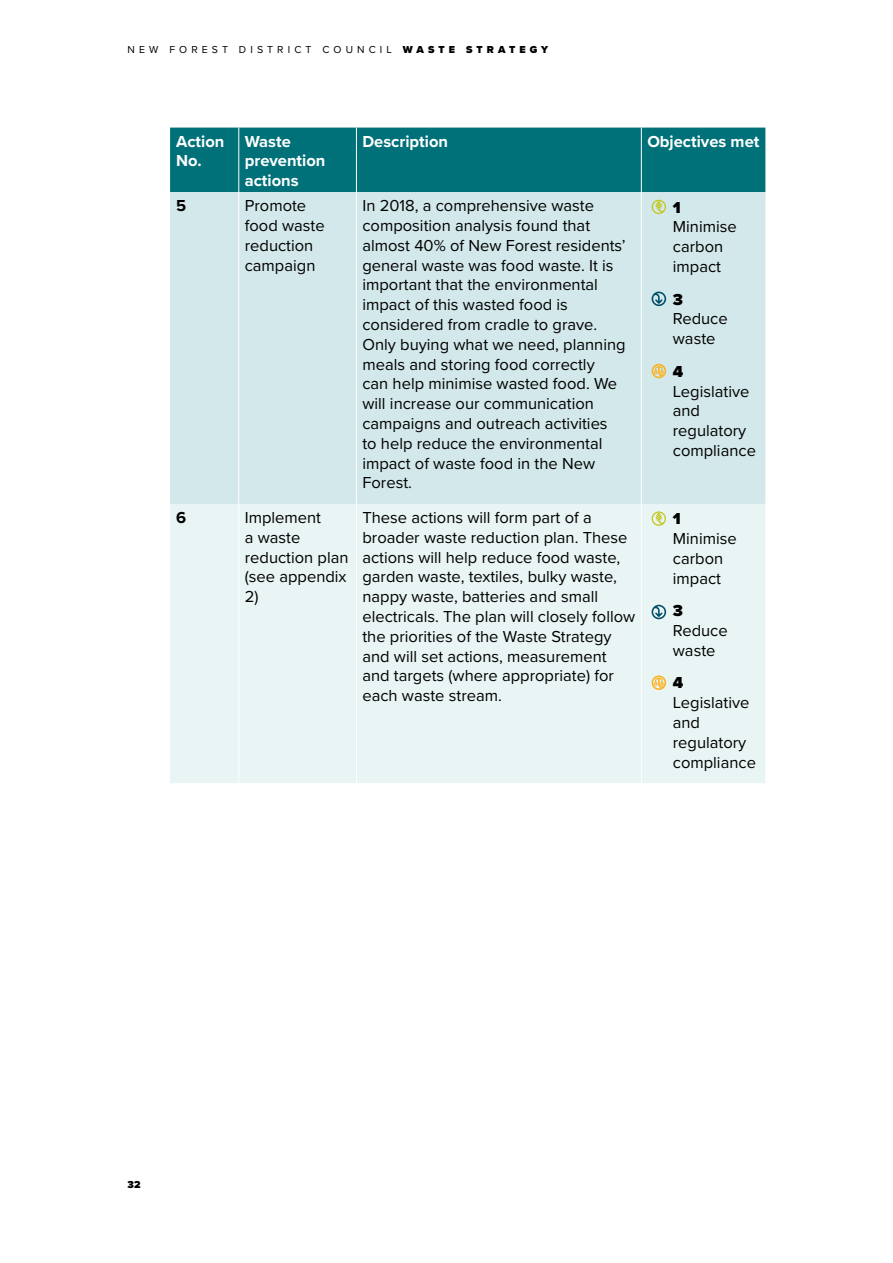
<style>
.page{position:relative;width:893px;height:1263px;background:#fff}
.page>*{position:absolute;margin:0;border:0;box-sizing:border-box;transform-origin:0 0}
._10mm_indent_body_te{font:16.5px/19.8px "Proxima Nova";color:#000}
._5mm_indent{font:16.5px/19.8px "Proxima Nova";color:#000}
._10mm_indent_body_te-2{font:700 16.5px/19.8px "Proxima Nova";color:#fff}
._10mm_indent_body_te-3{font:700 16.5px "Proxima Nova";color:#000}
.t1{font:10.5px "Proxima Nova";letter-spacing:.39em;color:#000}
.t2{font:900 10.5px "Proxima Nova";color:#000}
.s1{font-weight:900}
</style>
<div class="page">
<div style="left:170px;top:128px;width:595px;height:64px;background:#007079"></div>
<div style="left:170px;top:192px;width:595px;height:312px;background:#d3e8ea"></div>
<div style="left:170px;top:504px;width:595px;height:279px;background:#e9f4f5"></div>
<hr style="left:238px;top:128px;width:1px;height:64px;background:#fff">
<hr style="left:356px;top:128px;width:1px;height:64px;background:#fff">
<hr style="left:641px;top:128px;width:1px;height:64px;background:#fff">
<hr style="left:238px;top:192px;width:1px;height:312px;background:#fff">
<hr style="left:356px;top:192px;width:1px;height:312px;background:#fff">
<hr style="left:641px;top:192px;width:1px;height:312px;background:#fff">
<hr style="left:238px;top:504px;width:1px;height:279px;background:#fff">
<hr style="left:356px;top:504px;width:1px;height:279px;background:#fff">
<hr style="left:641px;top:504px;width:1px;height:279px;background:#fff">
<svg style="left:652px;top:200px;width:14px;height:14px"></svg>
<svg style="left:652px;top:292px;width:14px;height:14px"></svg>
<svg style="left:652px;top:364px;width:14px;height:14px"></svg>
<svg style="left:652px;top:511px;width:14px;height:15px"></svg>
<svg style="left:652px;top:605px;width:14px;height:14px"></svg>
<svg style="left:652px;top:675px;width:14px;height:15px"></svg>
<p class="t1" style="left:128px;top:42px;width:422px">NEW FOREST DISTRICT COUNCIL <span class="s1">WASTE STRATEGY</span></p>
<p class="_10mm_indent_body_te-2" style="left:176px;top:131px;width:50px">Action<br>No.</p>
<p class="_10mm_indent_body_te-2" style="left:245px;top:131px;width:82px">Waste prevention actions</p>
<p class="_10mm_indent_body_te-2" style="left:362px;top:131px;width:87px">Description</p>
<p class="_10mm_indent_body_te-2" style="left:647px;top:131px;width:114px">Objectives met</p>
<p class="_10mm_indent_body_te-3" style="left:176px;top:193px;width:12px">5</p>
<p class="_10mm_indent_body_te" style="left:245px;top:195px;width:81px">Promote food waste reduction campaign</p>
<p class="_10mm_indent_body_te" style="left:362px;top:195px;width:265px">In 2018, a comprehensive waste composition analysis found that almost 40% of New Forest residents’ general waste was food waste. It is important that the environmental impact of this wasted food is considered from cradle to grave.<br>Only buying what we need, planning meals and storing food correctly<br>can help minimise wasted food. We will increase our communication campaigns and outreach activities to help reduce the environmental impact of waste food in the New<br>Forest.</p>
<p class="_5mm_indent" style="left:673px;top:196px;width:65px"><span class="s1">1<br></span>Minimise carbon impact</p>
<p class="_5mm_indent" style="left:673px;top:288px;width:56px"><span class="s1">3<br></span>Reduce waste</p>
<p class="_5mm_indent" style="left:673px;top:361px;width:85px"><span class="s1">4<br></span>Legislative and regulatory compliance</p>
<p class="_10mm_indent_body_te-3" style="left:176px;top:505px;width:12px">6</p>
<p class="_10mm_indent_body_te" style="left:245px;top:507px;width:105px">Implement<br>a waste reduction plan (see appendix<br>2)</p>
<p class="_10mm_indent_body_te" style="left:362px;top:507px;width:274px">These actions will form part of a broader waste reduction plan. These actions will help reduce food waste, garden waste, textiles, bulky waste, nappy waste, batteries and small electricals. The plan will closely follow the priorities of the Waste Strategy and will set actions, measurement and targets (where appropriate) for each waste stream.</p>
<p class="_5mm_indent" style="left:673px;top:508px;width:65px"><span class="s1">1<br></span>Minimise carbon impact</p>
<p class="_5mm_indent" style="left:673px;top:600px;width:56px"><span class="s1">3<br></span>Reduce waste</p>
<p class="_5mm_indent" style="left:673px;top:672px;width:85px"><span class="s1">4<br></span>Legislative and regulatory compliance</p>
<p class="t2" style="left:128px;top:1177px;width:14px">32</p>
</div>
